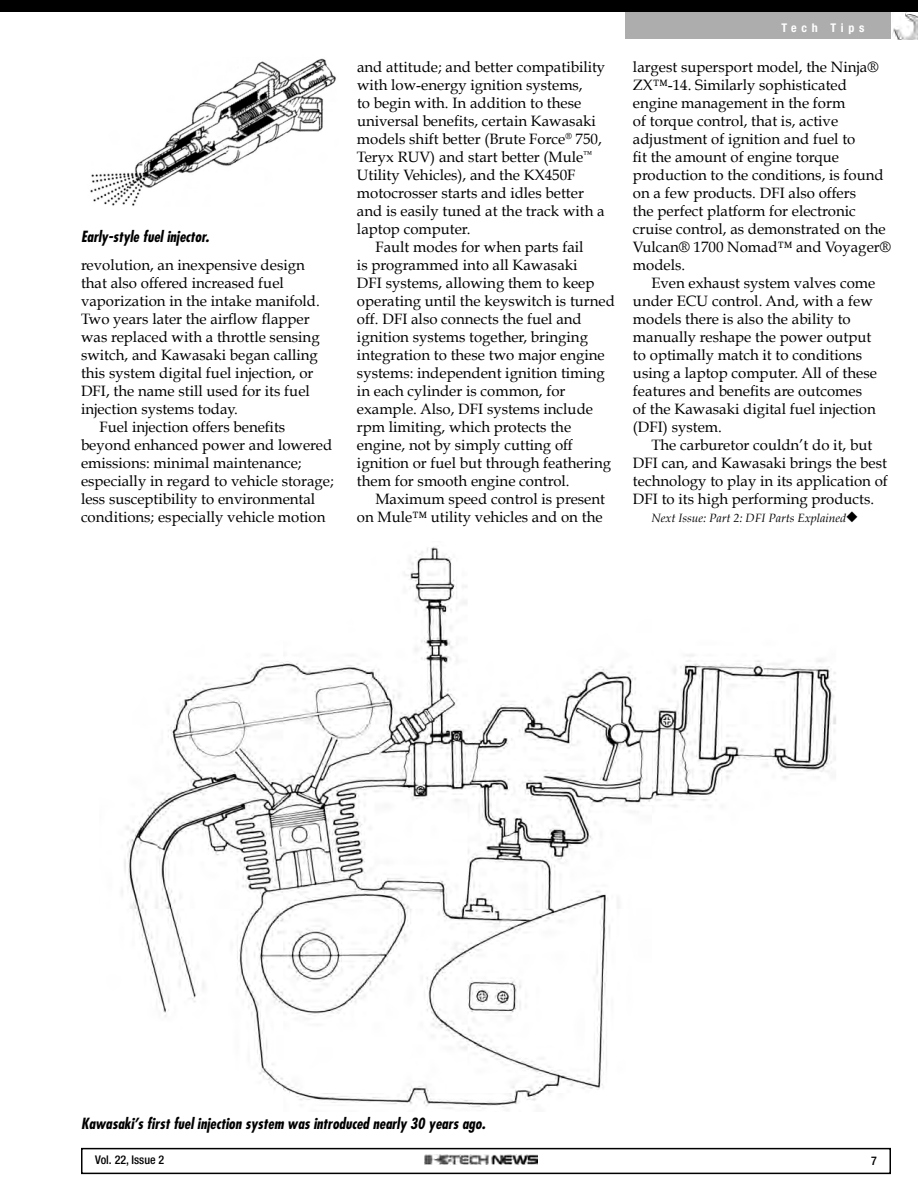
<style>
.page{position:relative;width:918px;height:1188px;background:#fff}
.page>*{position:absolute;margin:0;border:0;box-sizing:border-box;transform-origin:0 0}
.t1{font:15px/18px "Book Antiqua";color:#000}
.t2{font:italic 700 condensed 15px "Futura";color:#000}
.t3{font:italic 12px "Book Antiqua";color:#000}
.t4{font:500 condensed 12px "Helvetica Neue";color:#000}
.t5{font:700 condensed 12px "Helvetica Neue";letter-spacing:.4em;color:#fff}
</style>
<div class="page">
<div style="left:625px;top:12px;width:293px;height:27px;background:#adadad"></div>
<div style="left:81px;top:1148px;width:810px;height:26px;border:2px solid #000"></div>
<div style="left:891px;top:12px;width:27px;height:28px;background:#fff"></div>
<img style="left:892px;top:12px;width:26px;height:28px">
<img style="left:424px;top:1155px;width:114px;height:9px">
<div style="left:0;top:0;width:918px;height:12px;background:#000"></div>
<img style="left:121px;top:547px;width:715px;height:562px">
<img style="left:90px;top:58px;width:246px;height:148px">
<p class="t2" style="left:81px;top:230px;width:130px">Early-style fuel injector.</p>
<p class="t1" style="left:81px;top:256px;width:225px">revolution, an inexpensive design</p>
<p class="t1" style="left:81px;top:274px;width:204px">that also offered increased fuel</p>
<p class="t1" style="left:81px;top:292px;width:240px">vaporization in the intake manifold.</p>
<p class="t1" style="left:81px;top:310px;width:230px">Two years later the airflow flapper</p>
<p class="t1" style="left:81px;top:328px;width:240px">was replaced with a throttle sensing</p>
<p class="t1" style="left:81px;top:346px;width:239px">switch, and Kawasaki began calling</p>
<p class="t1" style="left:81px;top:364px;width:234px">this system digital fuel injection, or</p>
<p class="t1" style="left:81px;top:382px;width:230px">DFI, the name still used for its fuel</p>
<p class="t1" style="left:81px;top:400px;width:159px">injection systems today.</p>
<p class="t1" style="left:99px;top:418px;width:187px">Fuel injection offers benefits</p>
<p class="t1" style="left:81px;top:436px;width:253px">beyond enhanced power and lowered</p>
<p class="t1" style="left:81px;top:454px;width:222px">emissions: minimal maintenance;</p>
<p class="t1" style="left:81px;top:472px;width:254px">especially in regard to vehicle storage;</p>
<p class="t1" style="left:81px;top:490px;width:236px">less susceptibility to environmental</p>
<p class="t1" style="left:81px;top:508px;width:246px">conditions; especially vehicle motion</p>
<p class="t1" style="left:357px;top:58px;width:250px">and attitude; and better compatibility with low-energy ignition systems,<br>to begin with. In addition to these universal benefits, certain Kawasaki models shift better (Brute Force<sup>®</sup> 750, Teryx RUV) and start better (Mule<sup>™ </sup>Utility Vehicles), and the KX450F motocrosser starts and idles better and is easily tuned at the track with a laptop computer.</p>
<p class="t1" style="left:357px;top:238px;width:259px;text-indent:18px">Fault modes for when parts fail<br>is programmed into all Kawasaki<br>DFI systems, allowing them to keep operating until the keyswitch is turned off. DFI also connects the fuel and ignition systems together, bringing integration to these two major engine systems: independent ignition timing in each cylinder is common, for example. Also, DFI systems include rpm limiting, which protects the engine, not by simply cutting off ignition or fuel but through feathering them for smooth engine control.</p>
<p class="t1" style="left:357px;top:490px;width:250px;text-align:right">Maximum speed control is present on Mule™ utility vehicles and on the</p>
<p class="t5" style="left:782px;top:23px;width:85px">Tech Tips</p>
<p class="t1" style="left:633px;top:58px;width:259px">largest supersport model, the Ninja®<br>ZX™-14. Similarly sophisticated engine management in the form<br>of torque control, that is, active adjustment of ignition and fuel to<br>fit the amount of engine torque production to the conditions, is found on a few products. DFI also offers<br>the perfect platform for electronic cruise control, as demonstrated on the<br>Vulcan® 1700 Nomad™ and Voyager® models.</p>
<p class="t1" style="left:633px;top:274px;width:245px;text-indent:18px">Even exhaust system valves come under ECU control. And, with a few models there is also the ability to manually reshape the power output to optimally match it to conditions using a laptop computer. All of these features and benefits are outcomes of the Kawasaki digital fuel injection (DFI) system.</p>
<p class="t1" style="left:633px;top:436px;width:256px;text-indent:18px">The carburetor couldn’t do it, but DFI can, and Kawasaki brings the best technology to play in its application of DFI to its high performing products.</p>
<p class="t3" style="left:651px;top:511px;width:208px">Next Issue: Part 2: DFI Parts Explained◆</p>
<p class="t2" style="left:81px;top:1117px;width:406px">Kawasaki’s first fuel injection system was introduced nearly 30 years ago.</p>
<p class="t4" style="left:95px;top:1156px;width:71px">Vol. 22, Issue 2</p>
<p class="t4" style="left:871px;top:1157px;width:7px">7</p>
</div>
